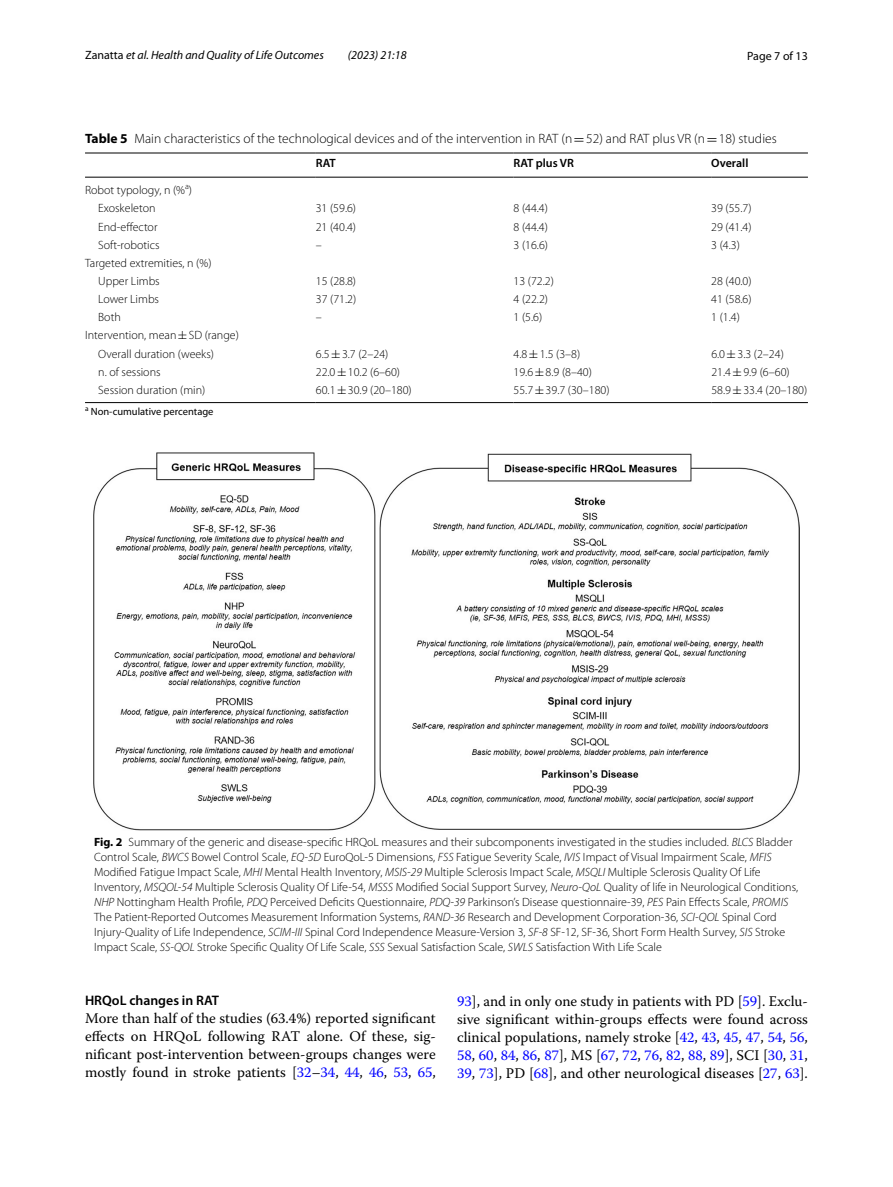
<style>
.page{position:relative;width:893px;height:1187px;background:#fff}
.page>*{position:absolute;margin:0;border:0;box-sizing:border-box;transform-origin:0 0}
.t1{font:14.7px/18px "Warnock Pro";color:#000;text-align:justify}
.t2{font:600 13.8px "Myriad Pro";color:#000}
.t3{font:300 13.5px "Myriad Pro";color:#000}
.t4{font:300 12px/15px "Myriad Pro";color:#000}
.t5{font:italic 12px "Myriad Pro";color:#000}
.t6{font:600 12px "Myriad Pro";color:#000}
.t7{font:12px "Myriad Pro";color:#000}
.t8{font:10.5px "Myriad Pro";color:#000}
.s1{font-style:normal}
.s2{font-weight:700}
.s3{font-family:"MTSY";font-weight:400}
.s4{font-style:italic}
.s5{color:#00f}
</style>
<div class="page">
<hr style="left:85px;top:153px;width:231px;height:1px;background:#000">
<hr style="left:85px;top:177px;width:231px;height:1px;background:#000">
<hr style="left:316px;top:153px;width:197px;height:1px;background:#000">
<hr style="left:316px;top:177px;width:197px;height:1px;background:#000">
<hr style="left:513px;top:153px;width:198px;height:1px;background:#000">
<hr style="left:513px;top:177px;width:198px;height:1px;background:#000">
<hr style="left:711px;top:153px;width:97px;height:1px;background:#000">
<hr style="left:711px;top:177px;width:97px;height:1px;background:#000">
<hr style="left:85px;top:402px;width:231px;height:1px;background:#000">
<hr style="left:316px;top:402px;width:197px;height:1px;background:#000">
<hr style="left:513px;top:402px;width:198px;height:1px;background:#000">
<hr style="left:711px;top:402px;width:97px;height:1px;background:#000">
<img style="left:94px;top:452px;width:705px;height:378px">
<p class="t5" style="left:85px;top:48px;width:240px"><span class="s1">Zanatta</span> et al. Health and Quality of Life Outcomes</p>
<p class="t5" style="left:348px;top:48px;width:60px">(2023) 21:18</p>
<p class="t7" style="left:747px;top:48px;width:62px">Page 7 of 13</p>
<p class="t3" style="left:85px;top:131px;width:693px"><span class="s2">Table 5</span> Main characteristics of the technological devices and of the intervention in RAT (n<span class="s3">=</span>52) and RAT plus VR (n<span class="s3">=</span>18) studies</p>
<p class="t4" style="left:98px;top:181px;width:95px;line-height:18.1px;text-indent:-13px">Robot typology, n (%<sup>a</sup>)<br>Exoskeleton</p>
<p class="t6" style="left:316px;top:156px;width:21px">RAT</p>
<p class="t6" style="left:513px;top:156px;width:62px">RAT plus VR</p>
<p class="t6" style="left:711px;top:156px;width:39px">Overall</p>
<p class="t4" style="left:316px;top:201px;width:42px">31 (59.6)</p>
<p class="t4" style="left:513px;top:201px;width:36px">8 (44.4)</p>
<p class="t4" style="left:711px;top:201px;width:42px">39 (55.7)</p>
<p class="t4" style="left:98px;top:219px;width:61px">End-effector</p>
<p class="t4" style="left:316px;top:219px;width:42px">21 (40.4)</p>
<p class="t4" style="left:513px;top:219px;width:36px">8 (44.4)</p>
<p class="t4" style="left:711px;top:219px;width:42px">29 (41.4)</p>
<p class="t4" style="left:98px;top:237px;width:63px">Soft-robotics</p>
<p class="t4" style="left:316px;top:237px;width:7px">–</p>
<p class="t4" style="left:513px;top:237px;width:36px">3 (16.6)</p>
<p class="t4" style="left:711px;top:237px;width:30px">3 (4.3)</p>
<p class="t4" style="left:98px;top:254px;width:115px;line-height:18.1px;text-indent:-13px">Targeted extremities, n (%)<br>Upper Limbs</p>
<p class="t4" style="left:316px;top:274px;width:42px">15 (28.8)</p>
<p class="t4" style="left:514px;top:274px;width:42px">13 (72.2)</p>
<p class="t4" style="left:711px;top:274px;width:42px">28 (40.0)</p>
<p class="t4" style="left:98px;top:292px;width:62px">Lower Limbs</p>
<p class="t4" style="left:316px;top:292px;width:42px">37 (71.2)</p>
<p class="t4" style="left:514px;top:292px;width:36px">4 (22.2)</p>
<p class="t4" style="left:711px;top:292px;width:42px">41 (58.6)</p>
<p class="t4" style="left:98px;top:310px;width:24px">Both</p>
<p class="t4" style="left:316px;top:310px;width:7px">–</p>
<p class="t4" style="left:514px;top:310px;width:30px">1 (5.6)</p>
<p class="t4" style="left:711px;top:310px;width:30px">1 (1.4)</p>
<p class="t4" style="left:98px;top:326px;width:142px;line-height:18.1px;text-indent:-13px">Intervention, mean<span class="s3">±</span>SD (range)<br>Overall duration (weeks)</p>
<p class="t4" style="left:316px;top:346px;width:74px">6.5<span class="s3">±</span>3.7 (2–24)</p>
<p class="t4" style="left:514px;top:346px;width:68px">4.8<span class="s3">±</span>1.5 (3–8)</p>
<p class="t4" style="left:711px;top:346px;width:74px">6.0<span class="s3">±</span>3.3 (2–24)</p>
<p class="t4" style="left:98px;top:364px;width:64px">n. of sessions</p>
<p class="t4" style="left:316px;top:364px;width:86px">22.0<span class="s3">±</span>10.2 (6–60)</p>
<p class="t4" style="left:514px;top:364px;width:80px">19.6<span class="s3">±</span>8.9 (8–40)</p>
<p class="t4" style="left:711px;top:364px;width:80px">21.4<span class="s3">±</span>9.9 (6–60)</p>
<p class="t4" style="left:98px;top:382px;width:109px">Session duration (min)</p>
<p class="t4" style="left:316px;top:382px;width:97px">60.1<span class="s3">±</span>30.9 (20–180)</p>
<p class="t4" style="left:514px;top:382px;width:97px">55.7<span class="s3">±</span>39.7 (30–180)</p>
<p class="t4" style="left:711px;top:382px;width:97px">58.9<span class="s3">±</span>33.4 (20–180)</p>
<p class="t8" style="left:85px;top:405px;width:130px"><sup>a</sup> Non-cumulative percentage</p>
<p class="t4" style="left:94px;top:834px;width:705px"><span class="s2">Fig. 2</span> Summary of the generic and disease-specific HRQoL measures and their subcomponents investigated in the studies included. <span class="s4">BLCS</span> Bladder Control Scale, <span class="s4">BWCS</span> Bowel Control Scale, <span class="s4">EQ-5D</span> EuroQoL-5 Dimensions, <span class="s4">FSS</span> Fatigue Severity Scale, <span class="s4">IVIS</span> Impact of Visual Impairment Scale, <span class="s4">MFIS </span>Modified Fatigue Impact Scale, <span class="s4">MHI</span> Mental Health Inventory, <span class="s4">MSIS-29</span> Multiple Sclerosis Impact Scale, <span class="s4">MSQLI</span> Multiple Sclerosis Quality Of Life Inventory, <span class="s4">MSQOL-54</span> Multiple Sclerosis Quality Of Life-54, <span class="s4">MSSS</span> Modified Social Support Survey, <span class="s4">Neuro-QoL</span> Quality of life in Neurological Conditions, <span class="s4">NHP</span> Nottingham Health Profile, <span class="s4">PDQ</span> Perceived Deficits Questionnaire, <span class="s4">PDQ-39</span> Parkinson’s Disease questionnaire-39, <span class="s4">PES</span> Pain Effects Scale, <span class="s4">PROMIS </span>The Patient-Reported Outcomes Measurement Information Systems, <span class="s4">RAND-36</span> Research and Development Corporation-36, <span class="s4">SCI-QOL</span> Spinal Cord Injury-Quality of Life Independence, <span class="s4">SCIM-III</span> Spinal Cord Independence Measure-Version 3, <span class="s4">SF-8</span> SF-12, SF-36, Short Form Health Survey, <span class="s4">SIS</span> Stroke Impact Scale, <span class="s4">SS-QOL</span> Stroke Specific Quality Of Life Scale, <span class="s4">SSS</span> Sexual Satisfaction Scale, <span class="s4">SWLS</span> Satisfaction With Life Scale</p>
<p class="t2" style="left:85px;top:991px;width:136px">HRQoL changes in RAT</p>
<p class="t1" style="left:85px;top:1009px;width:352px">More than half of the studies (63.4%) reported significant effects on HRQoL following RAT alone. Of these, sig&shy;nificant post-intervention between-groups changes were mostly found in stroke patients [<span class="s5">32</span>–<span class="s5">34</span>, <span class="s5">44</span>, <span class="s5">46</span>, <span class="s5">53</span>, <span class="s5">65</span>,</p>
<p class="t1" style="left:457px;top:991px;width:352px"><span class="s5">93</span>], and in only one study in patients with PD [<span class="s5">59</span>]. Exclu&shy;sive significant within-groups effects were found across clinical populations, namely stroke [<span class="s5">42</span>, <span class="s5">43</span>, <span class="s5">45</span>, <span class="s5">47</span>, <span class="s5">54</span>, <span class="s5">56</span>, <span class="s5">58</span>, <span class="s5">60</span>, <span class="s5">84</span>, <span class="s5">86</span>, <span class="s5">87</span>], MS [<span class="s5">67</span>, <span class="s5">72</span>, <span class="s5">76</span>, <span class="s5">82</span>, <span class="s5">88</span>, <span class="s5">89</span>], SCI [<span class="s5">30</span>, <span class="s5">31</span>, <span class="s5">39</span>, <span class="s5">73</span>], PD [<span class="s5">68</span>], and other neurological diseases [<span class="s5">27</span>, <span class="s5">63</span>].</p>
</div>
